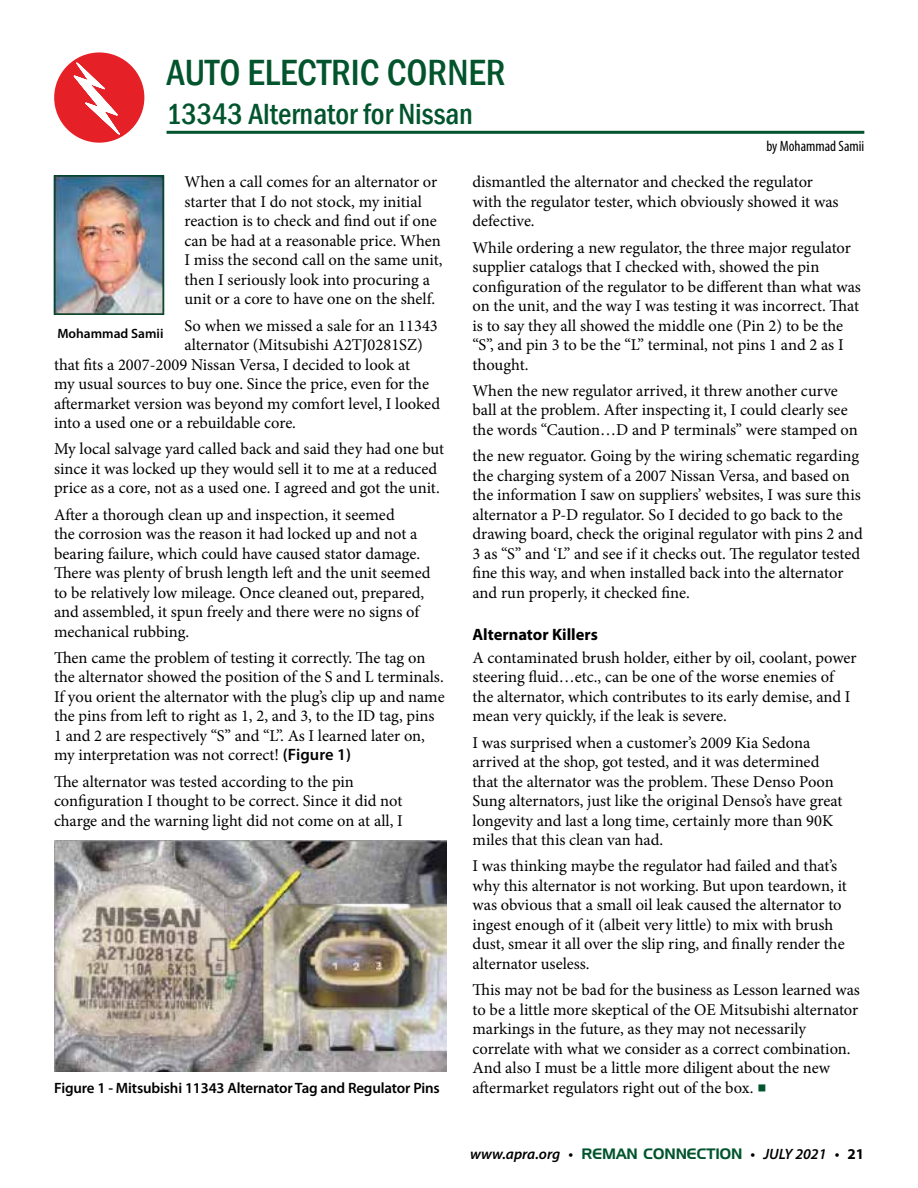
<style>
.page{position:relative;width:918px;height:1188px;background:#fff}
.page>*{position:absolute;margin:0;border:0;box-sizing:border-box;transform-origin:0 0}
.t1{font:500 condensed 37.5px "Franklin Gothic";color:#01542c}
.t2{font:500 condensed 30px "Franklin Gothic";color:#01542c}
.t3{font:16.5px/19.5px "Minion Pro";letter-spacing:-.005em;color:#000}
.t4{font:700 16.5px "Myriad Pro";color:#000}
.t5{font:600 15px "Myriad Pro";letter-spacing:-.01em;color:#000}
.t6{font:italic 600 15px "Myriad Pro";color:#000}
.t7{font:condensed 15px "Myriad Pro";color:#000}
.t8{font:600 13.5px "Myriad Pro";color:#000}
.s1{font-family:"Myriad Pro";font-weight:600}
.s2{font-size:24px;color:#01542c}
.s3{font-family:"Hanzel Normal";font-weight:400;font-style:normal;color:#01542c}
.s4{font-weight:700;font-style:normal}
</style>
<div class="page">
<img style="left:54px;top:840px;width:392px;height:232px">
<hr style="left:167px;top:131px;width:697px;height:3px;background:#01542c">
<img style="left:56px;top:177px;width:106px;height:136px">
<div style="left:54px;top:175px;width:110px;height:140px;border:1px solid #01542c"></div>
<div style="left:54px;top:52px;width:90px;height:91px;background:#e52026;border-radius:50%"></div>
<svg style="left:74px;top:62px;width:46px;height:73px"></svg>
<h1 class="t1" style="left:167px;top:48px;width:341px">AUTO ELECTRIC CORNER</h1>
<h2 class="t2" style="left:167px;top:94px;width:308px">13343 Alternator for Nissan</h2>
<p class="t7" style="left:766px;top:138px;width:99px">by Mohammad Samii</p>
<p class="t3" style="left:185px;top:172px;width:259px">When a call comes for an alternator or starter that I do not stock, my initial reaction is to check and find out if one can be had at a reasonable price. When I miss the second call on the same unit, then I seriously look into procuring a unit or a core to have one on the shelf.</p>
<p class="t3" style="left:185px;top:316px;width:255px">So when we missed a sale for an 11343</p>
<p class="t3" style="left:185px;top:335px;width:240px">alternator (Mitsubishi A2TJ0281SZ)</p>
<p class="t3" style="left:54px;top:355px;width:358px">that fits a 2007-2009 Nissan Versa, I decided to look at</p>
<p class="t3" style="left:54px;top:374px;width:377px">my usual sources to buy one. Since the price, even for the</p>
<p class="t3" style="left:54px;top:394px;width:388px">aftermarket version was beyond my comfort level, I looked</p>
<p class="t3" style="left:54px;top:413px;width:244px">into a used one or a rebuildable core.</p>
<p class="t3" style="left:54px;top:439px;width:392px">My local salvage yard called back and said they had one but since it was locked up they would sell it to me at a reduced price as a core, not as a used one. I agreed and got the unit.</p>
<p class="t3" style="left:54px;top:505px;width:378px">After a thorough clean up and inspection, it seemed<br>the corrosion was the reason it had locked up and not a bearing failure, which could have caused stator damage.<br>There was plenty of brush length left and the unit seemed to be relatively low mileage. Once cleaned out, prepared, and assembled, it spun freely and there were no signs of mechanical rubbing.</p>
<p class="t3" style="left:54px;top:648px;width:392px">Then came the problem of testing it correctly. The tag on the alternator showed the position of the S and L terminals.<br>If you orient the alternator with the plug’s clip up and name the pins from left to right as 1, 2, and 3, to the ID tag, pins 1 and 2 are respectively “S” and “L”. As I learned later on, my interpretation was not correct! <span class="s1">(Figure 1)</span></p>
<p class="t3" style="left:54px;top:772px;width:350px">The alternator was tested according to the pin configuration I thought to be correct. Since it did not charge and the warning light did not come on at all, I</p>
<p class="t8" style="left:57px;top:326px;width:108px">Mohammad Samii</p>
<p class="t5" style="left:54px;top:1080px;width:387px">Figure 1 - Mitsubishi 11343 Alternator Tag and Regulator Pins</p>
<p class="t3" style="left:473px;top:172px;width:368px">dismantled the alternator and checked the regulator with the regulator tester, which obviously showed it was defective.</p>
<p class="t3" style="left:473px;top:238px;width:390px">While ordering a new regulator, the three major regulator supplier catalogs that I checked with, showed the pin configuration of the regulator to be different than what was on the unit, and the way I was testing it was incorrect. That is to say they all showed the middle one (Pin 2) to be the “S”, and pin 3 to be the “L” terminal, not pins 1 and 2 as I thought.</p>
<p class="t3" style="left:473px;top:381px;width:387px">When the new regulator arrived, it threw another curve ball at the problem. After inspecting it, I could clearly see the words “Caution…D and P terminals” were stamped on</p>
<p class="t3" style="left:473px;top:446px;width:392px">the new reguator. Going by the wiring schematic regarding the charging system of a 2007 Nissan Versa, and based on the information I saw on suppliers’ websites, I was sure this alternator a P-D regulator. So I decided to go back to the drawing board, check the original regulator with pins 2 and 3 as “S” and ‘L” and see if it checks out. The regulator tested fine this way, and when installed back into the alternator and run properly, it checked fine.</p>
<p class="t4" style="left:473px;top:625px;width:127px">Alternator Killers</p>
<p class="t3" style="left:473px;top:648px;width:386px">A contaminated brush holder, either by oil, coolant, power steering fluid…etc., can be one of the worse enemies of the alternator, which contributes to its early demise, and I mean very quickly, if the leak is severe.</p>
<p class="t3" style="left:473px;top:733px;width:371px">I was surprised when a customer’s 2009 Kia Sedona arrived at the shop, got tested, and it was determined that the alternator was the problem. These Denso Poon Sung alternators, just like the original Denso’s have great longevity and last a long time, certainly more than 90K miles that this clean van had.</p>
<p class="t3" style="left:473px;top:856px;width:376px">I was thinking maybe the regulator had failed and that’s why this alternator is not working. But upon teardown, it was obvious that a small oil leak caused the alternator to ingest enough of it (albeit very little) to mix with brush dust, smear it all over the slip ring, and finally render the alternator useless.</p>
<p class="t3" style="left:473px;top:980px;width:389px">This may not be bad for the business as Lesson learned was to be a little more skeptical of the OE Mitsubishi alternator markings in the future, as they may not necessarily correlate with what we consider as a correct combination.<br>And also I must be a little more diligent about the new aftermarket regulators right out of the box. <span class="s2">■</span></p>
<p class="t6" style="left:470px;top:1146px;width:396px">www.apra.org • <span class="s3">REMAN CONNECTION</span> • JULY 2021 • <span class="s4">21</span></p>
</div>
